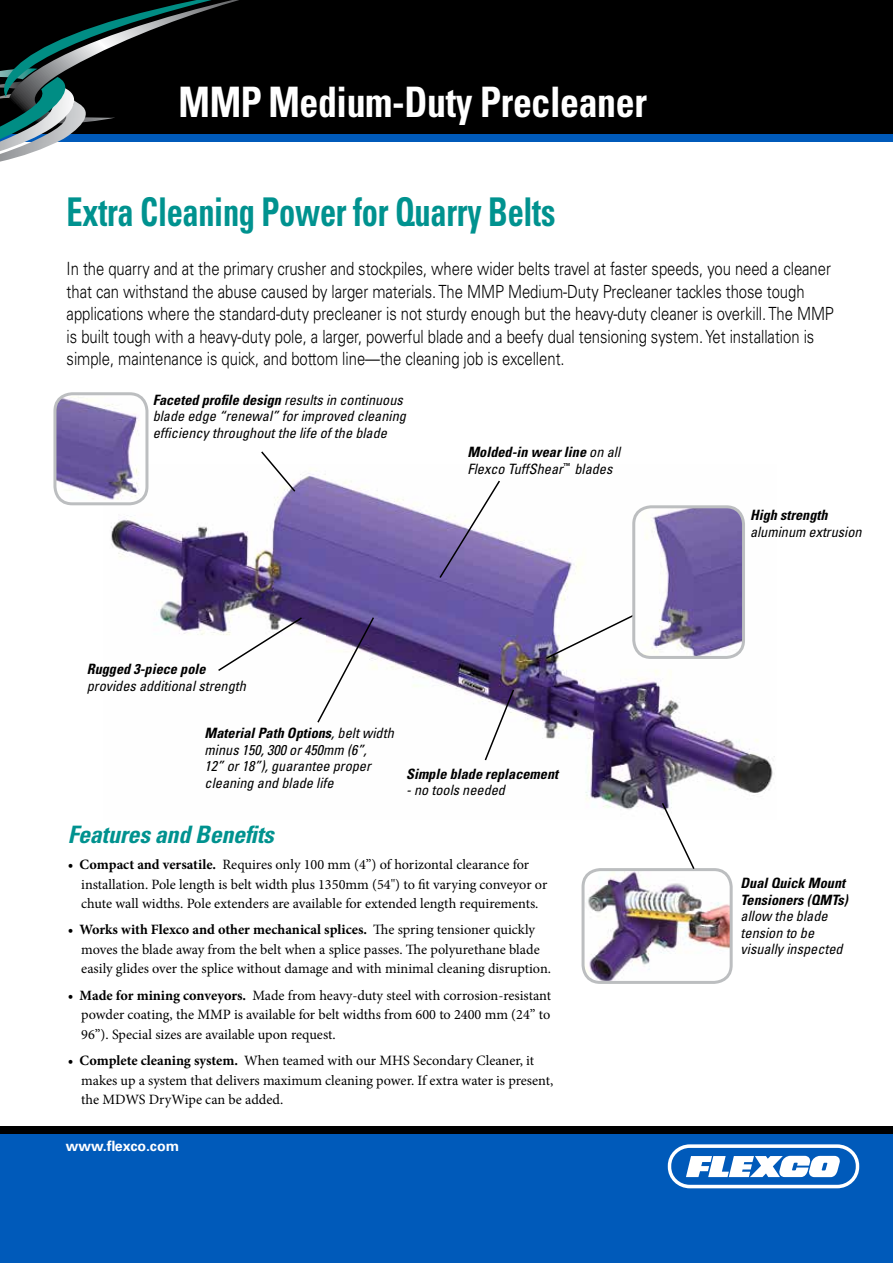
<style>
.page{position:relative;width:893px;height:1263px;background:#fff}
.page>*{position:absolute;margin:0;border:0;box-sizing:border-box;transform-origin:0 0}
.t1{font:700 condensed 42px "Univers LT Std";letter-spacing:-.01em;color:#fff;scale:.9 1}
.t2{font:700 condensed 39.6px "Univers LT Std";letter-spacing:-.01em;color:#00928f;scale:.82 1}
.t3{font:italic 700 condensed 24px "Univers LT Std";letter-spacing:-.01em;color:#00928f}
.t4{font:300 18.15px/22.5px "Univers LT Std";letter-spacing:-.005em;color:#000;scale:.82 1}
.t5{font:14.25px/19.5px "Minion Pro";color:#000}
.t6{font:italic condensed 14.25px/16.5px "Univers LT Std";color:#000}
.t7{font:italic 700 condensed 14.25px/16.5px "Univers LT Std";color:#000}
.t8{font:700 14.25px "Univers LT Std";color:#fff}
.s1{font-weight:700}
</style>
<div class="page">
<img style="left:104px;top:464px;width:671px;height:346px">
<svg style="left:260px;top:451px;width:37px;height:42px"></svg>
<svg style="left:316px;top:616px;width:59px;height:108px"></svg>
<svg style="left:217px;top:616px;width:87px;height:56px"></svg>
<svg style="left:544px;top:610px;width:98px;height:50px"></svg>
<svg style="left:483px;top:688px;width:32px;height:74px"></svg>
<img style="left:57px;top:396px;width:90px;height:108px">
<div style="left:53px;top:392px;width:95px;height:113px;border:3px solid #bcbec0;border-radius:17px"></div>
<img style="left:585px;top:872px;width:144px;height:108px">
<div style="left:581px;top:868px;width:152px;height:116px;border:3px solid #bcbec0;border-radius:17px"></div>
<img style="left:634px;top:507px;width:109px;height:150px">
<div style="left:632px;top:505px;width:113px;height:154px;border:3px solid #bcbec0;border-radius:17px"></div>
<svg style="left:438px;top:479px;width:63px;height:100px"></svg>
<svg style="left:660px;top:801px;width:36px;height:70px"></svg>
<div style="left:0;top:0;width:893px;height:136px;background:#000"></div>
<div style="left:0;top:135px;width:893px;height:7px;background:#005aba"></div>
<svg style="left:0;top:0;width:239px;height:162px"></svg>
<div style="left:0;top:1134px;width:893px;height:129px;background:#005aba"></div>
<div style="left:0;top:1127px;width:893px;height:7px;background:#000"></div>
<svg style="left:668px;top:1144px;width:191px;height:44px"></svg>
<h1 class="t1" style="left:179px;top:76px;width:522px">MMP Medium-Duty Precleaner</h1>
<h2 class="t2" style="left:67px;top:187px;width:597px">Extra Cleaning Power for Quarry Belts</h2>
<p class="t4" style="left:67px;top:257px;width:937px">In the quarry and at the primary crusher and stockpiles, where wider belts travel at faster speeds, you need a cleaner that can withstand the abuse caused by larger materials. The MMP Medium-Duty Precleaner tackles those tough applications where the standard-duty precleaner is not sturdy enough but the heavy-duty cleaner is overkill. The MMP is built tough with a heavy-duty pole, a larger, powerful blade and a beefy dual tensioning system. Yet installation is simple, maintenance is quick, and bottom line—the cleaning job is excellent.</p>
<p class="t6" style="left:153px;top:391px;width:255px"><span class="s1">Faceted profile design</span> results in continuous blade edge “renewal” for improved cleaning efficiency throughout the life of the blade</p>
<p class="t6" style="left:467px;top:444px;width:154px"><span class="s1">Molded-in wear line</span> on all<br>Flexco TuffShear<sup>™</sup> blades</p>
<p class="t7" style="left:87px;top:661px;width:120px">Rugged 3-piece pole</p>
<p class="t6" style="left:87px;top:677px;width:161px">provides additional strength</p>
<p class="t6" style="left:205px;top:725px;width:191px"><span class="s1">Material Path Options</span>, belt width minus 150, 300 or 450mm (6”,<br>12” or 18”), guarantee proper cleaning and blade life</p>
<p class="t7" style="left:406px;top:766px;width:154px">Simple blade replacement</p>
<p class="t6" style="left:406px;top:782px;width:100px">- no tools needed</p>
<h3 class="t3" style="left:68px;top:819px;width:208px">Features and Benefits</h3>
<p class="t5" style="left:81px;top:855px;width:468px;text-indent:-13px"><span class="s1">• Compact and versatile.</span> Requires only 100 mm (4”) of horizontal clearance for installation. Pole length is belt width plus 1350mm (54") to fit varying conveyor or chute wall widths. Pole extenders are available for extended length requirements.</p>
<p class="t5" style="left:81px;top:920px;width:471px;text-indent:-13px"><span class="s1">• Works with Flexco and other mechanical splices.</span> The spring tensioner quickly moves the blade away from the belt when a splice passes. The polyurethane blade easily glides over the splice without damage and with minimal cleaning disruption.</p>
<p class="t5" style="left:81px;top:985px;width:471px;text-align:justify;text-indent:-13px"><span class="s1">• Made for mining conveyors.</span> Made from heavy-duty steel with corrosion-resistant powder coating, the MMP is available for belt widths from 600 to 2400 mm (24” to 96”). Special sizes are available upon request.</p>
<p class="t5" style="left:81px;top:1051px;width:474px;text-indent:-13px"><span class="s1">• Complete cleaning system.</span> When teamed with our MHS Secondary Cleaner, it makes up a system that delivers maximum cleaning power. If extra water is present, the MDWS DryWipe can be added.</p>
<p class="t8" style="left:66px;top:1138px;width:115px">www.flexco.com</p>
<p class="t7" style="left:750px;top:507px;width:79px">High strength</p>
<p class="t6" style="left:750px;top:523px;width:113px">aluminum extrusion</p>
<p class="t7" style="left:741px;top:875px;width:109px">Dual Quick Mount<br>Tensioners (QMTs)</p>
<p class="t6" style="left:741px;top:908px;width:104px">allow the blade tension to be visually inspected</p>
</div>
